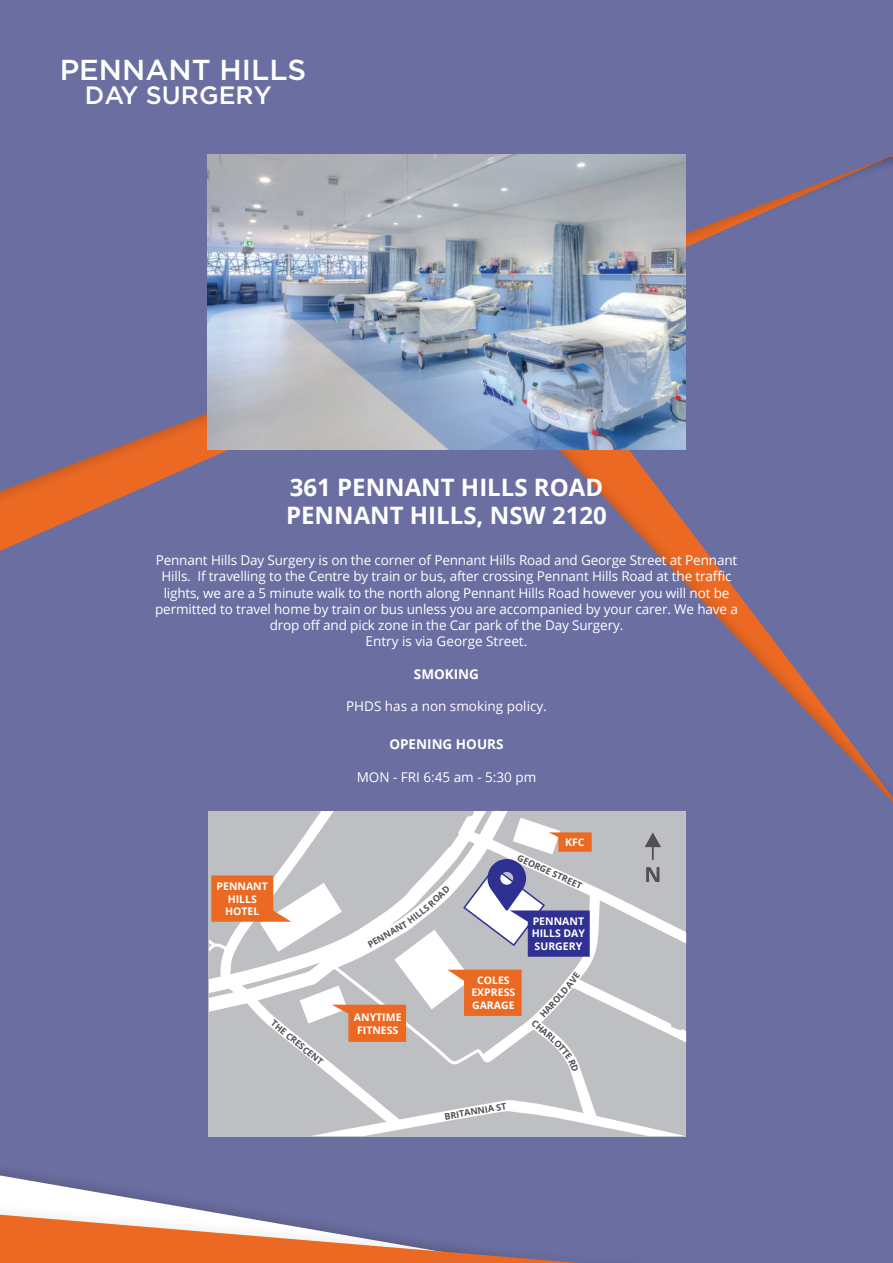
<style>
.page{position:relative;width:893px;height:1263px;background:#fff}
.page>*{position:absolute;margin:0;border:0;box-sizing:border-box;transform-origin:0 0}
.t1{font:500 28.8px "Gotham";color:#fff}
.t2{font:500 25.05px "Gotham";color:#fff}
.t3{font:700 24px "Open Sans";color:#fff}
.t4{font:13.5px/16.2px "Open Sans";letter-spacing:-.01em;color:#fff;text-align:center}
.t5{font:700 13.5px "Open Sans";color:#fff}
.t6{font:700 10.5px/12.6px "Open Sans";color:#fff;text-align:center}
.t7{font:700 9px "Open Sans";color:#505052}
</style>
<div class="page">
<div style="left:0;top:551px;width:893px;height:593px;background:#6b6ea1"></div>
<div style="left:0;top:1144px;width:893px;height:119px;background:#6b6ea1"></div>
<svg style="left:0;top:1175px;width:579px;height:88px"></svg>
<svg style="left:0;top:535px;width:893px;height:16px;background:#746d97"></svg>
<div style="left:0;top:0;width:893px;height:535px;background:#231f20;opacity:.18"></div>
<div style="left:0;top:0;width:893px;height:491px;background:#6b6ea1"></div>
<img style="left:208px;top:155px;width:477px;height:295px">
<svg style="left:310px;top:1123px;width:376px;height:13px"></svg>
<svg style="left:209px;top:810px;width:478px;height:313px;background:#c4c5c8"></svg>
<svg style="left:645px;top:832px;width:16px;height:28px"></svg>
<svg style="left:646px;top:867px;width:13px;height:15px"></svg>
<svg style="left:211px;top:818px;width:381px;height:254px"></svg>
<h1 class="t1" style="left:60px;top:51px;width:248px">PENNANT HILLS</h1>
<h2 class="t2" style="left:85px;top:79px;width:188px">DAY SURGERY</h2>
<p class="t3" style="left:290px;top:470px;width:315px">361 PENNANT HILLS ROAD</p>
<p class="t3" style="left:286px;top:499px;width:322px">PENNANT HILLS, NSW 2120</p>
<p class="t4" style="left:155px;top:552px;width:584px">Pennant Hills Day Surgery is on the corner of Pennant Hills Road and George Street at Pennant Hills. If travelling to the Centre by train or bus, after crossing Pennant Hills Road at the traffic lights, we are a 5 minute walk to the north along Pennant Hills Road however you will not be permitted to travel home by train or bus unless you are accompanied by your carer. We have a drop off and pick zone in the Car park of the Day Surgery.<br>Entry is via George Street.</p>
<p class="t5" style="left:414px;top:664px;width:67px">SMOKING</p>
<p class="t4" style="left:346px;top:698px;width:202px">PHDS has a non smoking policy.</p>
<p class="t6" style="left:217px;top:880px;width:53px">PENNANT<br>HILLS<br>HOTEL</p>
<p class="t7" style="left:276px;top:1017px;width:66px;rotate:40deg">THE CRESCENT</p>
<p class="t5" style="left:389px;top:735px;width:116px">OPENING HOURS</p>
<p class="t4" style="left:357px;top:768px;width:181px">MON - FRI 6:45 am - 5:30 pm</p>
<p class="t6" style="left:565px;top:835px;width:21px">KFC</p>
<p class="t7" style="left:425px;top:900px;width:27px;rotate:-43deg">ROAD</p>
<p class="t7" style="left:405px;top:917px;width:26px;rotate:-38deg">HILLS</p>
<p class="t7" style="left:365px;top:940px;width:46px;rotate:-30deg">PENNANT</p>
<p class="t6" style="left:354px;top:1010px;width:49px">ANYTIME<br>FITNESS</p>
<p class="t7" style="left:521px;top:851px;width:71px;rotate:25deg">GEORGE STREET</p>
<p class="t6" style="left:471px;top:973px;width:45px">COLES<br>EXPRESS<br>GARAGE</p>
<p class="t6" style="left:532px;top:914px;width:55px;text-align:justify">PENNANT HILLS DAY SURGERY</p>
<p class="t7" style="left:537px;top:1012px;width:39px;rotate:-48deg">HAROLD</p>
<p class="t7" style="left:537px;top:1017px;width:39px;rotate:41deg">CHARLO</p>
<p class="t7" style="left:443px;top:1110px;width:64px;rotate:-10deg">BRITANNIA ST</p>
</div>
